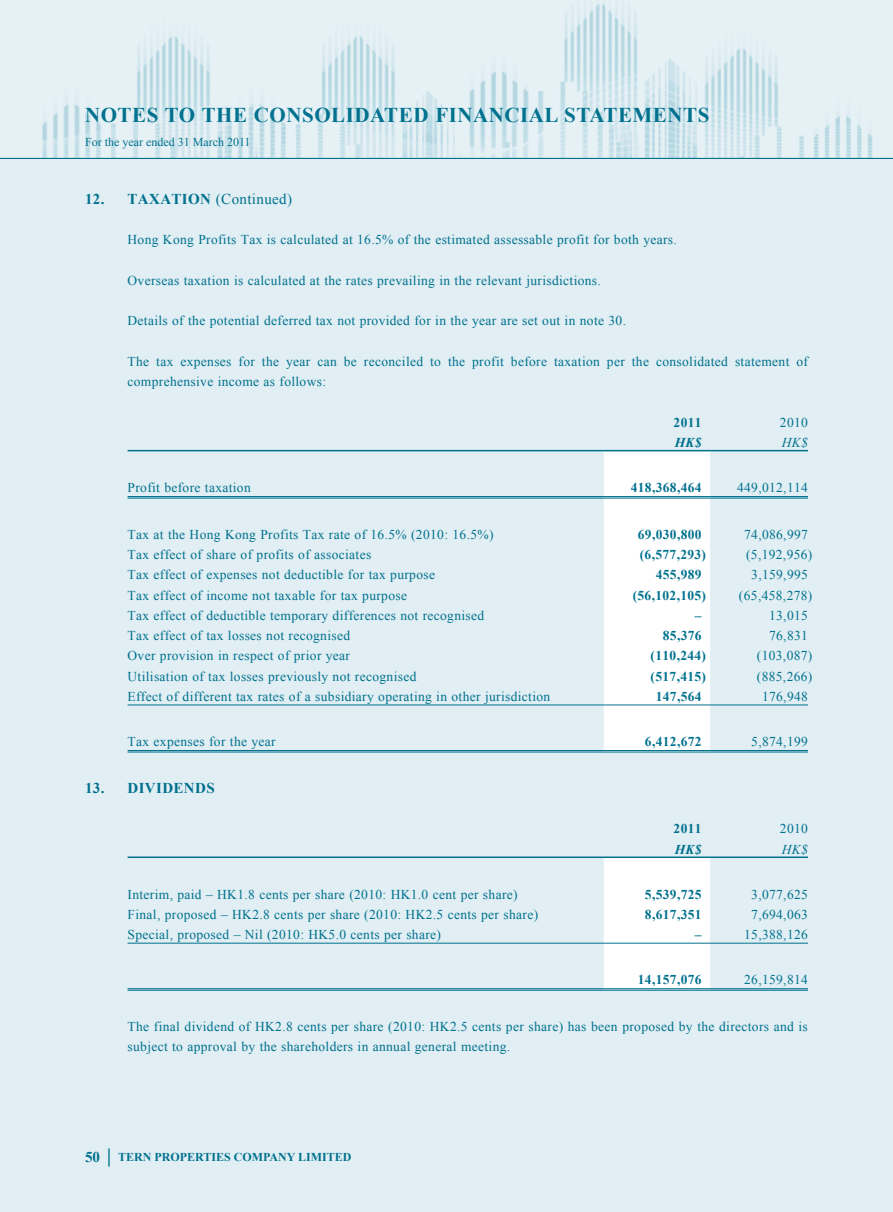
<style>
.page{position:relative;width:893px;height:1212px;background:#e1eef3}
.page>*{position:absolute;margin:0;border:0;box-sizing:border-box;transform-origin:0 0}
.t1{font:700 21px "Times New Roman";letter-spacing:.025em;color:#00718e}
.t2{font:700 15px "Times New Roman";letter-spacing:.025em;color:#00718e}
.t3{font:13.5px/20.2px "Times New Roman";letter-spacing:.025em;color:#00718e}
.t4{font:700 13.5px "Times New Roman";letter-spacing:.025em;color:#00718e}
.t5{font:italic 700 13.5px "Times New Roman";color:#00718e}
.t6{font:italic 13.5px "Times New Roman";color:#00718e}
.t7{font:700 12px "Times New Roman";color:#00718e}
.t8{font:12px "Times New Roman";color:#00718e}
.s1{font-weight:400}
.s2{font-size:15px}
</style>
<div class="page">
<img style="left:0;top:4px;width:893px;height:154px">
<hr style="left:0;top:158px;width:893px;height:1px;background:#00718e">
<div style="left:604px;top:451px;width:106px;height:301px;background:#fff"></div>
<hr style="left:128px;top:450px;width:476px;height:1px;background:#00718e">
<hr style="left:604px;top:450px;width:106px;height:1px;background:#00718e">
<hr style="left:710px;top:450px;width:98px;height:1px;background:#00718e">
<hr style="left:128px;top:496px;width:476px;height:1px;background:#00718e">
<hr style="left:128px;top:498px;width:476px;height:1px;background:#00718e">
<hr style="left:604px;top:496px;width:106px;height:1px;background:#00718e">
<hr style="left:604px;top:498px;width:106px;height:1px;background:#00718e">
<hr style="left:710px;top:496px;width:98px;height:1px;background:#00718e">
<hr style="left:710px;top:498px;width:98px;height:1px;background:#00718e">
<hr style="left:128px;top:704px;width:476px;height:1px;background:#00718e">
<hr style="left:604px;top:704px;width:106px;height:1px;background:#00718e">
<hr style="left:710px;top:704px;width:98px;height:1px;background:#00718e">
<hr style="left:128px;top:750px;width:476px;height:1px;background:#00718e">
<hr style="left:128px;top:752px;width:476px;height:1px;background:#00718e">
<hr style="left:604px;top:750px;width:106px;height:1px;background:#00718e">
<hr style="left:604px;top:752px;width:106px;height:1px;background:#00718e">
<hr style="left:710px;top:750px;width:98px;height:1px;background:#00718e">
<hr style="left:710px;top:752px;width:98px;height:1px;background:#00718e">
<div style="left:604px;top:858px;width:106px;height:132px;background:#fff"></div>
<hr style="left:128px;top:856px;width:476px;height:2px;background:#00718e">
<hr style="left:604px;top:856px;width:106px;height:2px;background:#00718e">
<hr style="left:710px;top:856px;width:98px;height:2px;background:#00718e">
<hr style="left:128px;top:943px;width:476px;height:1px;background:#00718e">
<hr style="left:604px;top:943px;width:106px;height:1px;background:#00718e">
<hr style="left:710px;top:943px;width:98px;height:1px;background:#00718e">
<hr style="left:128px;top:988px;width:476px;height:1px;background:#00718e">
<hr style="left:128px;top:990px;width:476px;height:1px;background:#00718e">
<hr style="left:604px;top:988px;width:106px;height:1px;background:#00718e">
<hr style="left:604px;top:990px;width:106px;height:1px;background:#00718e">
<hr style="left:710px;top:988px;width:98px;height:1px;background:#00718e">
<hr style="left:710px;top:990px;width:98px;height:1px;background:#00718e">
<h1 class="t1" style="left:85px;top:100px;width:626px">NOTES TO THE CONSOLIDATED FINANCIAL STATEMENTS</h1>
<p class="t8" style="left:85px;top:134px;width:167px">For the year ended 31 March 2011</p>
<p class="t2" style="left:85px;top:188px;width:209px">12. TAXATION <span class="s1">(Continued)</span></p>
<p class="t3" style="left:128px;top:229px;width:551px">Hong Kong Profits Tax is calculated at 16.5% of the estimated assessable profit for both years.</p>
<p class="t3" style="left:128px;top:270px;width:475px">Overseas taxation is calculated at the rates prevailing in the relevant jurisdictions.</p>
<p class="t3" style="left:128px;top:310px;width:500px">Details of the potential deferred tax not provided for in the year are set out in note 30.</p>
<p class="t3" style="left:128px;top:351px;width:682px">The tax expenses for the year can be reconciled to the profit before taxation per the consolidated statement of comprehensive income as follows:</p>
<p class="t4" style="left:674px;top:413px;width:30px">2011</p>
<p class="t3" style="left:780px;top:412px;width:30px">2010</p>
<p class="t5" style="left:675px;top:433px;width:28px">HK$</p>
<p class="t6" style="left:782px;top:433px;width:28px">HK$</p>
<p class="t3" style="left:128px;top:477px;width:125px">Profit before taxation</p>
<p class="t4" style="left:631px;top:478px;width:72px">418,368,464</p>
<p class="t3" style="left:737px;top:477px;width:72px">449,012,114</p>
<p class="t3" style="left:128px;top:524px;width:367px">Tax at the Hong Kong Profits Tax rate of 16.5% (2010: 16.5%)</p>
<p class="t4" style="left:638px;top:525px;width:65px">69,030,800</p>
<p class="t3" style="left:744px;top:524px;width:65px">74,086,997</p>
<p class="t3" style="left:128px;top:544px;width:245px">Tax effect of share of profits of associates</p>
<p class="t4" style="left:640px;top:545px;width:68px">(6,577,293)</p>
<p class="t3" style="left:746px;top:544px;width:68px">(5,192,956)</p>
<p class="t3" style="left:128px;top:564px;width:309px">Tax effect of expenses not deductible for tax purpose</p>
<p class="t4" style="left:656px;top:565px;width:47px">455,989</p>
<p class="t3" style="left:751px;top:564px;width:58px">3,159,995</p>
<p class="t3" style="left:128px;top:585px;width:281px">Tax effect of income not taxable for tax purpose</p>
<p class="t4" style="left:633px;top:586px;width:75px">(56,102,105)</p>
<p class="t3" style="left:739px;top:585px;width:75px">(65,458,278)</p>
<p class="t3" style="left:128px;top:605px;width:358px">Tax effect of deductible temporary differences not recognised</p>
<p class="t4" style="left:695px;top:606px;width:8px">–</p>
<p class="t3" style="left:769px;top:605px;width:40px">13,015</p>
<p class="t3" style="left:128px;top:625px;width:224px">Tax effect of tax losses not recognised</p>
<p class="t4" style="left:663px;top:626px;width:40px">85,376</p>
<p class="t3" style="left:769px;top:625px;width:40px">76,831</p>
<p class="t3" style="left:128px;top:645px;width:224px">Over provision in respect of prior year</p>
<p class="t4" style="left:651px;top:646px;width:57px">(110,244)</p>
<p class="t3" style="left:757px;top:645px;width:57px">(103,087)</p>
<p class="t3" style="left:128px;top:666px;width:290px">Utilisation of tax losses previously not recognised</p>
<p class="t4" style="left:651px;top:667px;width:57px">(517,415)</p>
<p class="t3" style="left:757px;top:666px;width:57px">(885,266)</p>
<p class="t3" style="left:128px;top:686px;width:424px">Effect of different tax rates of a subsidiary operating in other jurisdiction</p>
<p class="t4" style="left:656px;top:687px;width:47px">147,564</p>
<p class="t3" style="left:762px;top:686px;width:47px">176,948</p>
<p class="t3" style="left:128px;top:731px;width:150px">Tax expenses for the year</p>
<p class="t4" style="left:645px;top:732px;width:58px">6,412,672</p>
<p class="t3" style="left:751px;top:731px;width:58px">5,874,199</p>
<p class="t2" style="left:85px;top:777px;width:131px">13. DIVIDENDS</p>
<p class="t4" style="left:674px;top:819px;width:30px">2011</p>
<p class="t3" style="left:780px;top:818px;width:30px">2010</p>
<p class="t5" style="left:675px;top:839px;width:28px">HK$</p>
<p class="t6" style="left:782px;top:840px;width:28px">HK$</p>
<p class="t3" style="left:128px;top:884px;width:392px">Interim, paid – HK1.8 cents per share (2010: HK1.0 cent per share)</p>
<p class="t4" style="left:645px;top:885px;width:58px">5,539,725</p>
<p class="t3" style="left:751px;top:884px;width:58px">3,077,625</p>
<p class="t3" style="left:128px;top:904px;width:412px">Final, proposed – HK2.8 cents per share (2010: HK2.5 cents per share)</p>
<p class="t4" style="left:645px;top:905px;width:58px">8,617,351</p>
<p class="t3" style="left:751px;top:904px;width:58px">7,694,063</p>
<p class="t3" style="left:128px;top:924px;width:315px">Special, proposed – Nil (2010: HK5.0 cents per share)</p>
<p class="t4" style="left:695px;top:925px;width:8px">–</p>
<p class="t3" style="left:744px;top:924px;width:65px">15,388,126</p>
<p class="t4" style="left:638px;top:970px;width:65px">14,157,076</p>
<p class="t3" style="left:744px;top:969px;width:65px">26,159,814</p>
<p class="t3" style="left:128px;top:1016px;width:682px">The final dividend of HK2.8 cents per share (2010: HK2.5 cents per share) has been proposed by the directors and is subject to approval by the shareholders in annual general meeting.</p>
<p class="t7" style="left:85px;top:1149px;width:51px"><span class="s2">50 │</span> TERN</p>
<p class="t7" style="left:154px;top:1149px;width:16px">PROPERTIES</p>
<p class="t7" style="left:234px;top:1149px;width:19px">COMPANY</p>
<p class="t7" style="left:298px;top:1149px;width:17px">LIMITED</p>
</div>
